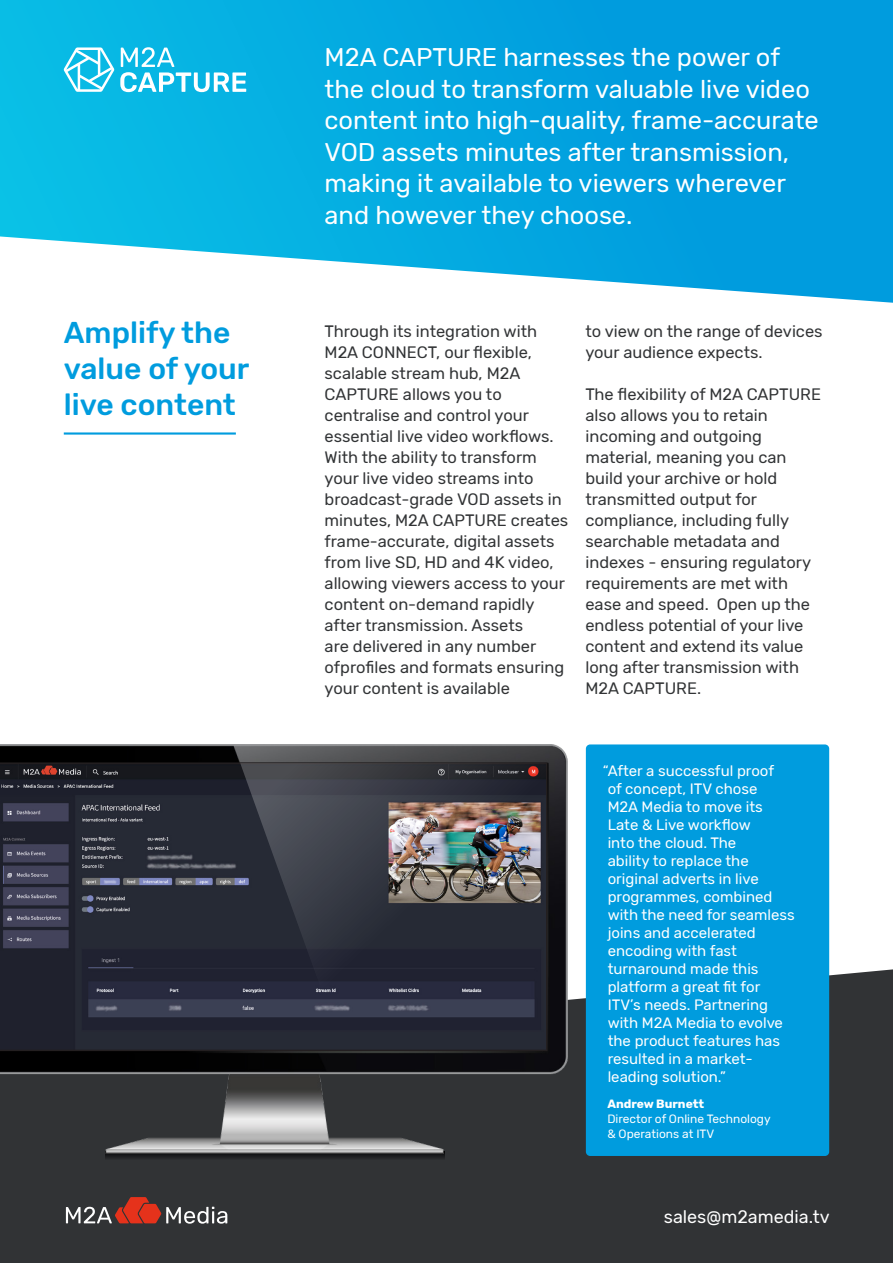
<style>
.page{position:relative;width:893px;height:1263px;background:#fff}
.page>*{position:absolute;margin:0;border:0;box-sizing:border-box;transform-origin:0 0}
.t1{font:500 30px/36px "Rubik";color:#009cde}
.t2{font:25.5px/31.5px "Rubik";color:#fff}
.Body_Copy{font:18px "Rubik";color:#fff}
.Body_Copy-2{font:16.5px/21px "Rubik";color:#313335}
.Bullets{font:15px/18px "Rubik";color:#fff}
.Bullets-2{font:12px/15px "Rubik";color:#fff}
.s1{font-weight:700}
</style>
<div class="page">
<div style="left:0;top:969px;width:893px;height:294px;background:#313335"></div>
<svg style="left:0;top:0;width:893px;height:303px;background:#1fb1e4"></svg>
<hr style="left:64px;top:432px;width:172px;height:3px;background:#009cde">
<div style="left:586px;top:744px;width:243px;height:412px;background:#009cde;border-radius:4px"></div>
<svg style="left:64px;top:47px;width:50px;height:45px"></svg>
<svg style="left:120px;top:47px;width:126px;height:45px"></svg>
<svg style="left:105px;top:1153px;width:339px;height:7px;background:#232425"></svg>
<img style="left:0;top:744px;width:567px;height:409px">
<svg style="left:0;top:762px;width:547px;height:289px;background:#2c2e3b"></svg>
<svg style="left:240px;top:763px;width:307px;height:287px;background:#3f404a"></svg>
<svg style="left:66px;top:1197px;width:161px;height:27px;background:#72504d"></svg>
<h1 class="t1" style="left:64px;top:316px;width:187px">Amplify the value of your live content</h1>
<h1 class="t2" style="left:325px;top:42px;width:496px">M2A CAPTURE harnesses the power of the cloud to transform valuable live video content into high-quality, frame-accurate VOD assets minutes after transmission, making it available to viewers wherever and however they choose.</h1>
<p class="Body_Copy-2" style="left:325px;top:321px;width:245px">Through its integration with<br>M2A CONNECT, our flexible, scalable stream hub, M2A<br>CAPTURE allows you to centralise and control your essential live video workflows.<br>With the ability to transform your live video streams into broadcast-grade VOD assets in minutes, M2A CAPTURE creates frame-accurate, digital assets from live SD, HD and 4K video, allowing viewers access to your content on-demand rapidly after transmission. Assets<br>are delivered in any number ofprofiles and formats ensuring your content is available</p>
<p class="Body_Copy-2" style="left:585px;top:321px;width:239px">to view on the range of devices your audience expects.</p>
<p class="Body_Copy-2" style="left:585px;top:384px;width:237px">The flexibility of M2A CAPTURE also allows you to retain incoming and outgoing material, meaning you can build your archive or hold transmitted output for compliance, including fully searchable metadata and indexes - ensuring regulatory requirements are met with ease and speed. Open up the endless potential of your live content and extend its value long after transmission with<br>M2A CAPTURE.</p>
<p class="Bullets" style="left:608px;top:762px;width:189px;text-indent:-5px">“After a successful proof<br>of concept, ITV chose<br>M2A Media to move its<br>Late &amp; Live workflow<br>into the cloud. The<br>ability to replace the original adverts in live programmes, combined with the need for seamless joins and accelerated encoding with fast turnaround made this platform a great fit for<br>ITV’s needs. Partnering with M2A Media to evolve the product features has resulted in a market&shy;leading solution.”</p>
<p class="Bullets-2" style="left:607px;top:1097px;width:165px"><span class="s1">Andrew Burnett<br></span>Director of Online Technology &amp; Operations at ITV</p>
<p class="Body_Copy" style="left:664px;top:1207px;width:167px">sales@m2amedia.tv</p>
</div>
